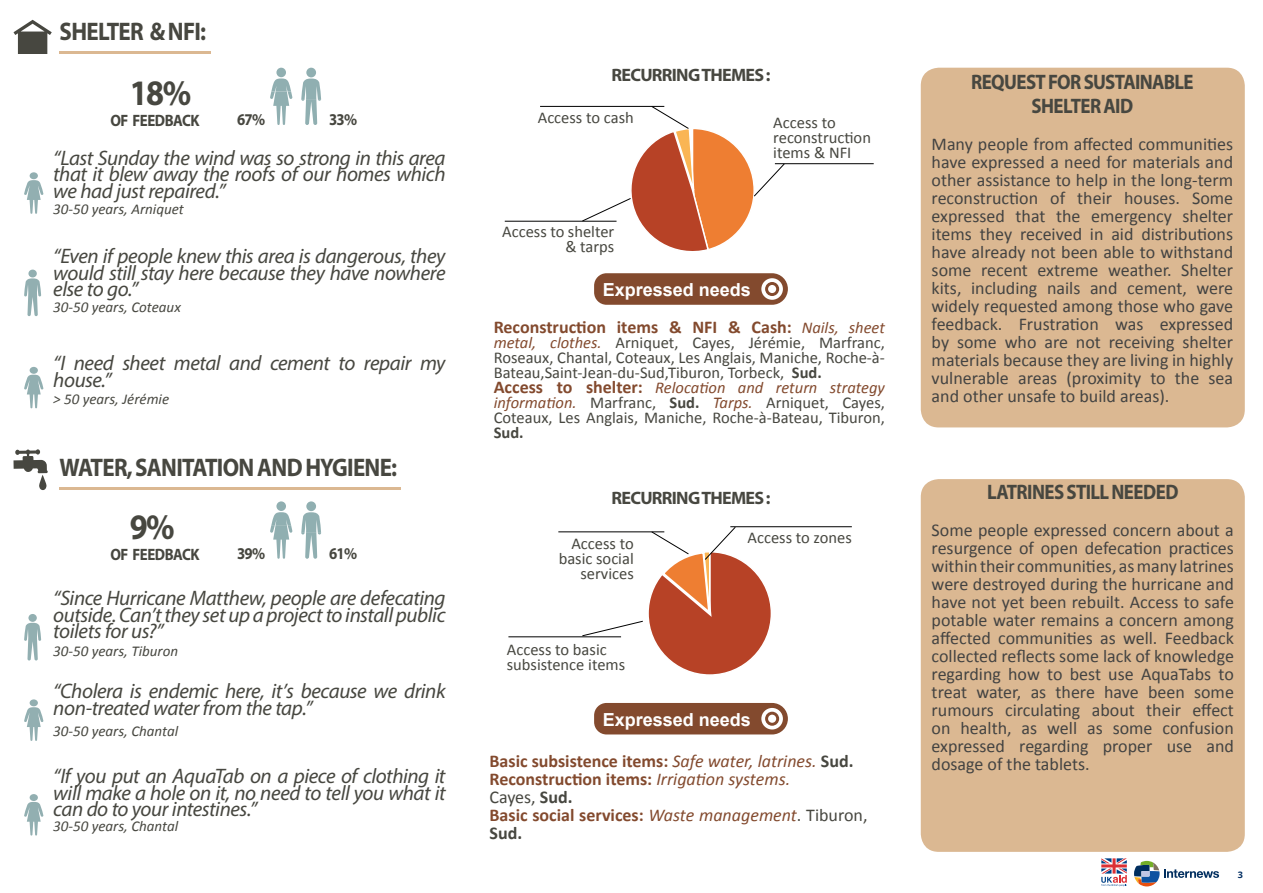
<style>
.page{position:relative;width:1263px;height:893px;background:#fff}
.page>*{position:absolute;margin:0;border:0;box-sizing:border-box;transform-origin:0 0}
.t1{font:700 36px "Myriad Pro";color:#474740;scale:.9 1}
.t2{font:700 25.5px "Myriad Pro";letter-spacing:-.03em;color:#474740;scale:.9 1}
.t3{font:italic 21px/16.5px "Myriad Pro";letter-spacing:-.02em;color:#474740;text-align:justify}
.t4{font:700 21px/24px "Myriad Pro";letter-spacing:-.035em;color:#474740;text-align:center;scale:.9 1}
.t5{font:18px/18px "Calibri";color:#434342;text-align:justify}
.t6{font:700 18px/18px "Calibri";color:#834a2e}
.t7{font:700 18px "Myriad Pro";letter-spacing:-.04em;color:#474740}
.t8{font:700 18px "Arial";color:#fff}
.t9{font:16.5px/15px "Calibri";color:#474740}
.t10{font:700 16.5px "Myriad Pro";letter-spacing:-.03em;color:#474740;scale:.9 1}
.t11{font:700 16.5px "Calibri";color:#474740}
.t12{font:italic 15px "Calibri";color:#474740}
.t13{font:700 9px "Open Sans";color:#002d62}
.s1{font-weight:400;font-style:italic;font-size:16.5px}
.s2{font-style:italic;color:#834a2e}
.s3{font-weight:700}
.s4{font-weight:700;font-size:18px;color:#834a2e}
.s5{font-weight:400;font-style:italic}
.s6{color:#474740}
.s7{font-weight:400;color:#474740}
</style>
<div class="page">
<svg style="left:1134px;top:861px;width:85px;height:25px"></svg>
<svg style="left:1101px;top:858px;width:26px;height:28px"></svg>
<div style="left:921px;top:68px;width:324px;height:359px;background:#dbb892;border-radius:18px"></div>
<svg style="left:24px;top:270px;width:17px;height:46px"></svg>
<div style="left:921px;top:479px;width:324px;height:373px;background:#dbb892;border-radius:18px"></div>
<svg style="left:594px;top:703px;width:194px;height:31px;background:#8b563c"></svg>
<svg style="left:24px;top:172px;width:20px;height:42px"></svg>
<svg style="left:24px;top:614px;width:17px;height:46px"></svg>
<svg style="left:24px;top:699px;width:20px;height:42px"></svg>
<svg style="left:24px;top:367px;width:20px;height:41px"></svg>
<svg style="left:24px;top:794px;width:20px;height:41px"></svg>
<svg style="left:270px;top:78px;width:22px;height:47px"></svg>
<div style="left:276px;top:68px;width:10px;height:9px;background:#90afb1;border-radius:50%"></div>
<svg style="left:301px;top:79px;width:20px;height:46px"></svg>
<div style="left:306px;top:68px;width:10px;height:9px;background:#90afb1;border-radius:50%"></div>
<svg style="left:60px;top:51px;width:151px;height:3px"></svg>
<svg style="left:270px;top:512px;width:22px;height:47px"></svg>
<div style="left:276px;top:501px;width:10px;height:10px;background:#90afb1;border-radius:50%"></div>
<svg style="left:301px;top:512px;width:20px;height:47px"></svg>
<div style="left:306px;top:501px;width:10px;height:10px;background:#90afb1;border-radius:50%"></div>
<svg style="left:60px;top:487px;width:341px;height:3px"></svg>
<svg style="left:13px;top:20px;width:39px;height:34px"></svg>
<svg style="left:594px;top:273px;width:194px;height:32px;background:#8d593f"></svg>
<hr style="left:540px;top:106px;width:124px;height:1px;background:#000">
<hr style="left:775px;top:163px;width:99px;height:1px;background:#000">
<svg style="left:582px;top:106px;width:203px;height:145px"></svg>
<hr style="left:505px;top:221px;width:111px;height:1px;background:#000">
<hr style="left:730px;top:526px;width:122px;height:1px;background:#000">
<svg style="left:14px;top:449px;width:34px;height:41px"></svg>
<hr style="left:558px;top:532px;width:106px;height:1px;background:#000">
<hr style="left:508px;top:637px;width:113px;height:1px;background:#000">
<svg style="left:582px;top:527px;width:191px;height:148px"></svg>
<h2 class="t2" style="left:60px;top:15px;width:164px">SHELTER &amp; NFI:</h2>
<h1 class="t1" style="left:130px;top:70px;width:70px">18%</h1>
<p class="t10" style="left:110px;top:110px;width:101px">OF FEEDBACK</p>
<p class="t10" style="left:237px;top:109px;width:33px">67%</p>
<p class="t10" style="left:329px;top:109px;width:33px">33%</p>
<p class="t3" style="left:53px;top:149px;width:394px">“Last Sunday the wind was so strong in this area that it blew away the roofs of our homes which we had just repaired.”</p>
<p class="t12" style="left:53px;top:199px;width:132px">30-50 years, Arniquet</p>
<p class="t3" style="left:53px;top:248px;width:394px">“Even if people knew this area is dangerous, they would still stay here because they have nowhere else to go.”</p>
<p class="t12" style="left:53px;top:296px;width:129px">30-50 years, Coteaux</p>
<p class="t3" style="left:53px;top:354px;width:394px">“I need sheet metal and cement to repair my house.”</p>
<p class="t12" style="left:53px;top:389px;width:117px">&gt; 50 years, Jérémie</p>
<h2 class="t2" style="left:60px;top:451px;width:376px">WATER, SANITATION AND HYGIENE:</h2>
<h1 class="t1" style="left:130px;top:503px;width:51px">9%</h1>
<p class="t10" style="left:110px;top:543px;width:101px">OF FEEDBACK</p>
<p class="t10" style="left:237px;top:542px;width:33px">39%</p>
<p class="t10" style="left:329px;top:542px;width:33px">61%</p>
<p class="t3" style="left:53px;top:589px;width:394px">“Since Hurricane Matthew, people are defecating outside. Can’t they set up a project to install public toilets for us?”</p>
<p class="t12" style="left:53px;top:641px;width:126px">30-50 years, Tiburon</p>
<p class="t3" style="left:53px;top:683px;width:394px">“Cholera is endemic here, it’s because we drink non-treated water from the tap.”</p>
<p class="t12" style="left:53px;top:721px;width:126px">30-50 years, Chantal</p>
<p class="t3" style="left:53px;top:767px;width:394px">“If you put an AquaTab on a piece of clothing it will make a hole on it, no need to tell you what it can do to your intestines.”</p>
<p class="t12" style="left:53px;top:816px;width:126px">30-50 years, Chantal</p>
<p class="t7" style="left:612px;top:63px;width:160px">RECURRING THEMES :</p>
<p class="t9" style="left:538px;top:110px;width:98px">Access to cash</p>
<p class="t9" style="left:502px;top:225px;width:114px;text-align:right">Access to shelter &amp; tarps</p>
<p class="t9" style="left:773px;top:115px;width:99px">Access to reconstruction items &amp; NFI</p>
<p class="t8" style="left:603px;top:278px;width:150px">Expressed needs</p>
<p class="t6" style="left:494px;top:318px;width:393px">Reconstruction items &amp; NFI &amp; Cash: <span class="s1">Nails, sheet</span></p>
<p class="t9" style="left:494px;top:335px;width:393px"><span class="s2">metal, clothes.</span> Arniquet, Cayes, Jérémie, Marfranc, Roseaux, Chantal, Coteaux, Les Anglais, Maniche, Roche-à-Bateau,Saint-Jean-du-Sud,Tiburon, Torbeck, <span class="s3">Sud.<br></span><span class="s4">Access to shelter:</span> <span class="s2">Relocation and return strategy information.</span> Marfranc, <span class="s3">Sud.</span> <span class="s2">Tarps.</span> Arniquet, Cayes, Coteaux, Les Anglais, Maniche, Roche-à-Bateau, Tiburon,</p>
<p class="t11" style="left:494px;top:422px;width:31px">Sud.</p>
<p class="t7" style="left:612px;top:486px;width:160px">RECURRING THEMES :</p>
<p class="t9" style="left:559px;top:536px;width:77px;text-align:right">Access to basic social services</p>
<p class="t9" style="left:507px;top:642px;width:120px">Access to basic subsistence items</p>
<p class="t9" style="left:747px;top:530px;width:106px">Access to zones</p>
<p class="t8" style="left:603px;top:707px;width:150px">Expressed needs</p>
<p class="t6" style="left:489px;top:752px;width:379px">Basic subsistence items: <span class="s5">Safe water, latrines.</span> <span class="s6">Sud.<br></span>Reconstruction items: <span class="s5">Irrigation systems.<br></span><span class="s7">Cayes,</span> <span class="s6">Sud.<br></span>Basic social services: <span class="s5">Waste management</span><span class="s7">. Tiburon, </span><span class="s6">Sud.</span></p>
<p class="t4" style="left:971px;top:69px;width:249px">REQUEST FOR SUSTAINABLE<br>SHELTER AID</p>
<p class="t5" style="left:932px;top:135px;width:303px">Many people from affected communities have expressed a need for materials and other assistance to help in the long-term reconstruction of their houses. Some expressed that the emergency shelter items they received in aid distributions have already not been able to withstand some recent extreme weather. Shelter kits, including nails and cement, were widely requested among those who gave feedback. Frustration was expressed by some who are not receiving shelter materials because they are living in highly vulnerable areas (proximity to the sea and other unsafe to build areas).</p>
<p class="t4" style="left:987px;top:479px;width:214px">LATRINES STILL NEEDED</p>
<p class="t5" style="left:932px;top:521px;width:304px">Some people expressed concern about a resurgence of open defecation practices within their communities, as many latrines were destroyed during the hurricane and have not yet been rebuilt. Access to safe potable water remains a concern among affected communities as well. Feedback collected reflects some lack of knowledge regarding how to best use AquaTabs to treat water, as there have been some rumours circulating about their effect on health, as well as some confusion expressed regarding proper use and dosage of the tablets.</p>
<p class="t13" style="left:1238px;top:868px;width:7px">3</p>
</div>
